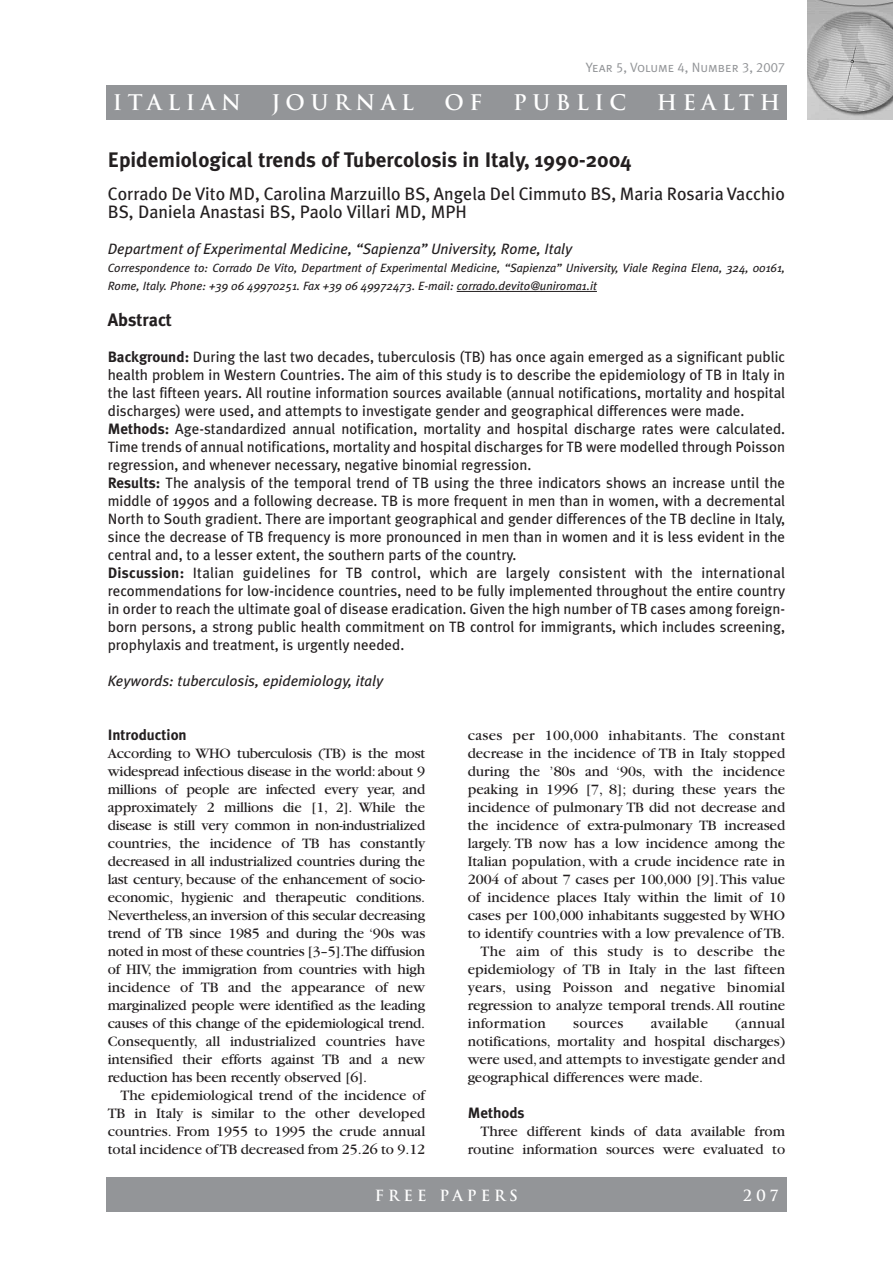
<style>
.page{position:relative;width:893px;height:1263px;background:#fff}
.page>*{position:absolute;margin:0;border:0;box-sizing:border-box;transform-origin:0 0}
.t1{font:700 21px "Meta Plus";color:#231f20}
.t2{font:700 21px "Trajan";letter-spacing:.265em;color:#fff}
.t3{font:18px/18px "Meta Plus";color:#231f20}
.t4{font:700 18px "Meta Plus";color:#231f20}
.t5{font:15px/18px "Garamond";color:#231f20;text-align:justify}
.t6{font:15px/18px "Meta Plus";color:#231f20}
.t7{font:15px "Garamond";letter-spacing:.02em;color:#231f20}
.t8{font:italic 15px "Meta Plus";color:#231f20}
.t9{font:700 15px "Meta Plus";color:#231f20}
.t10{font:700 15px "Trajan";letter-spacing:.265em;color:#fff}
.t11{font:13.5px "Meta Plus Normal Caps";color:#939598}
.t12{font:italic 12px/18px "Meta Plus";color:#231f20}
.s1{font-weight:700}
</style>
<div class="page">
<div style="left:106px;top:85px;width:681px;height:34px;background:#939598"></div>
<div style="left:106px;top:1178px;width:681px;height:34px;background:#939598"></div>
<img style="left:808px;top:0;width:85px;height:119px">
<hr style="left:457px;top:291px;width:140px;height:1px;background:#231f20">
<p class="t11" style="left:586px;top:59px;width:201px">Year 5, Volume 4, Number 3, 2007</p>
<h1 class="t2" style="left:113px;top:90px;width:130px">ITALIAN</h1>
<h1 class="t2" style="left:272px;top:90px;width:144px">JOURNAL</h1>
<h1 class="t2" style="left:445px;top:90px;width:39px">O F</h1>
<h1 class="t2" style="left:513px;top:90px;width:115px">PUBLIC</h1>
<h1 class="t2" style="left:657px;top:90px;width:125px">HEALTH</h1>
<h1 class="t1" style="left:108px;top:147px;width:525px">Epidemiological trends of Tubercolosis in Italy, 1990-2004</h1>
<p class="t3" style="left:108px;top:184px;width:679px">Corrado De Vito MD, Carolina Marzuillo BS, Angela Del Cimmuto BS, Maria Rosaria Vacchio<br>BS, Daniela Anastasi BS, Paolo Villari MD, MPH</p>
<p class="t8" style="left:108px;top:240px;width:466px">Department of Experimental Medicine, “Sapienza” University, Rome, Italy</p>
<p class="t12" style="left:108px;top:259px;width:679px">Correspondence to: Corrado De Vito, Department of Experimental Medicine, “Sapienza” University, Viale Regina Elena, 324, 00161,<br>Rome, Italy. Phone: +39 06 49970251. Fax +39 06 49972473. E-mail: corrado.devito@uniroma1.it</p>
<p class="t4" style="left:108px;top:309px;width:66px">Abstract</p>
<p class="t6" style="left:108px;top:348px;width:679px"><span class="s1">Background:</span> During the last two decades, tuberculosis (TB) has once again emerged as a significant public health problem in Western Countries. The aim of this study is to describe the epidemiology of TB in Italy in the last fifteen years. All routine information sources available (annual notifications, mortality and hospital discharges) were used, and attempts to investigate gender and geographical differences were made.<br><span class="s1">Methods:</span> Age-standardized annual notification, mortality and hospital discharge rates were calculated.<br>Time trends of annual notifications, mortality and hospital discharges for TB were modelled through Poisson regression, and whenever necessary, negative binomial regression.<br><span class="s1">Results:</span> The analysis of the temporal trend of TB using the three indicators shows an increase until the middle of 1990s and a following decrease. TB is more frequent in men than in women, with a decremental North to South gradient. There are important geographical and gender differences of the TB decline in Italy, since the decrease of TB frequency is more pronounced in men than in women and it is less evident in the central and, to a lesser extent, the southern parts of the country.<br><span class="s1">Discussion:</span> Italian guidelines for TB control, which are largely consistent with the international recommendations for low-incidence countries, need to be fully implemented throughout the entire country in order to reach the ultimate goal of disease eradication. Given the high number of TB cases among foreign&shy;born persons, a strong public health commitment on TB control for immigrants, which includes screening, prophylaxis and treatment, is urgently needed.</p>
<p class="t8" style="left:108px;top:672px;width:277px">Keywords: tuberculosis, epidemiology, italy</p>
<p class="t9" style="left:108px;top:726px;width:80px">Introduction</p>
<p class="t5" style="left:108px;top:745px;width:319px">According to WHO tuberculosis (TB) is the most widespread infectious disease in the world: about 9 millions of people are infected every year, and approximately 2 millions die [1, 2]. While the disease is still very common in non-industrialized countries, the incidence of TB has constantly decreased in all industrialized countries during the last century, because of the enhancement of socio&shy;economic, hygienic and therapeutic conditions.<br>Nevertheless,an inversion of this secular decreasing trend of TB since 1985 and during the ‘90s was noted in most of these countries [3–5].The diffusion of HIV, the immigration from countries with high incidence of TB and the appearance of new marginalized people were identified as the leading causes of this change of the epidemiological trend.<br>Consequently, all industrialized countries have intensified their efforts against TB and a new reduction has been recently observed [6].</p>
<p class="t5" style="left:108px;top:1087px;width:319px;text-indent:13px">The epidemiological trend of the incidence of TB in Italy is similar to the other developed countries. From 1955 to 1995 the crude annual total incidence ofTB decreased from 25.26 to 9.12</p>
<p class="t7" style="left:468px;top:730px;width:319px">cases per 100,000 inhabitants. The constant</p>
<p class="t5" style="left:468px;top:745px;width:319px">decrease in the incidence of TB in Italy stopped</p>
<p class="t5" style="left:468px;top:763px;width:319px">during the ’80s and ‘90s, with the incidence</p>
<p class="t5" style="left:468px;top:781px;width:319px">peaking in 1996 [7, 8]; during these years the</p>
<p class="t5" style="left:468px;top:799px;width:319px">incidence of pulmonary TB did not decrease and</p>
<p class="t5" style="left:468px;top:817px;width:319px">the incidence of extra-pulmonary TB increased</p>
<p class="t5" style="left:468px;top:835px;width:319px">largely. TB now has a low incidence among the</p>
<p class="t5" style="left:468px;top:853px;width:319px">Italian population, with a crude incidence rate in</p>
<p class="t5" style="left:468px;top:871px;width:319px">2004 of about 7 cases per 100,000 [9].This value</p>
<p class="t5" style="left:468px;top:889px;width:319px">of incidence places Italy within the limit of 10</p>
<p class="t5" style="left:468px;top:907px;width:319px">cases per 100,000 inhabitants suggested by WHO</p>
<p class="t5" style="left:468px;top:925px;width:319px">to identify countries with a low prevalence of TB.</p>
<p class="t7" style="left:480px;top:946px;width:306px">The aim of this study is to describe the</p>
<p class="t5" style="left:468px;top:961px;width:319px">epidemiology of TB in Italy in the last fifteen</p>
<p class="t7" style="left:468px;top:982px;width:319px">years, using Poisson and negative binomial</p>
<p class="t5" style="left:468px;top:997px;width:319px">regression to analyze temporal trends.All routine</p>
<p class="t7" style="left:468px;top:1018px;width:80px">information</p>
<p class="t7" style="left:573px;top:1018px;width:52px">sources</p>
<p class="t7" style="left:651px;top:1018px;width:59px">available</p>
<p class="t5" style="left:468px;top:1015px;width:319px;text-indent:268px">(annual notifications, mortality and hospital discharges) were used, and attempts to investigate gender and geographical differences were made.</p>
<p class="t9" style="left:468px;top:1104px;width:58px">Methods</p>
<p class="t5" style="left:468px;top:1123px;width:319px;text-align:right">Three different kinds of data available from routine information sources were evaluated to</p>
<p class="t10" style="left:375px;top:1186px;width:145px">FREE PAPERS</p>
<p class="t10" style="left:744px;top:1186px;width:36px">207</p>
</div>
